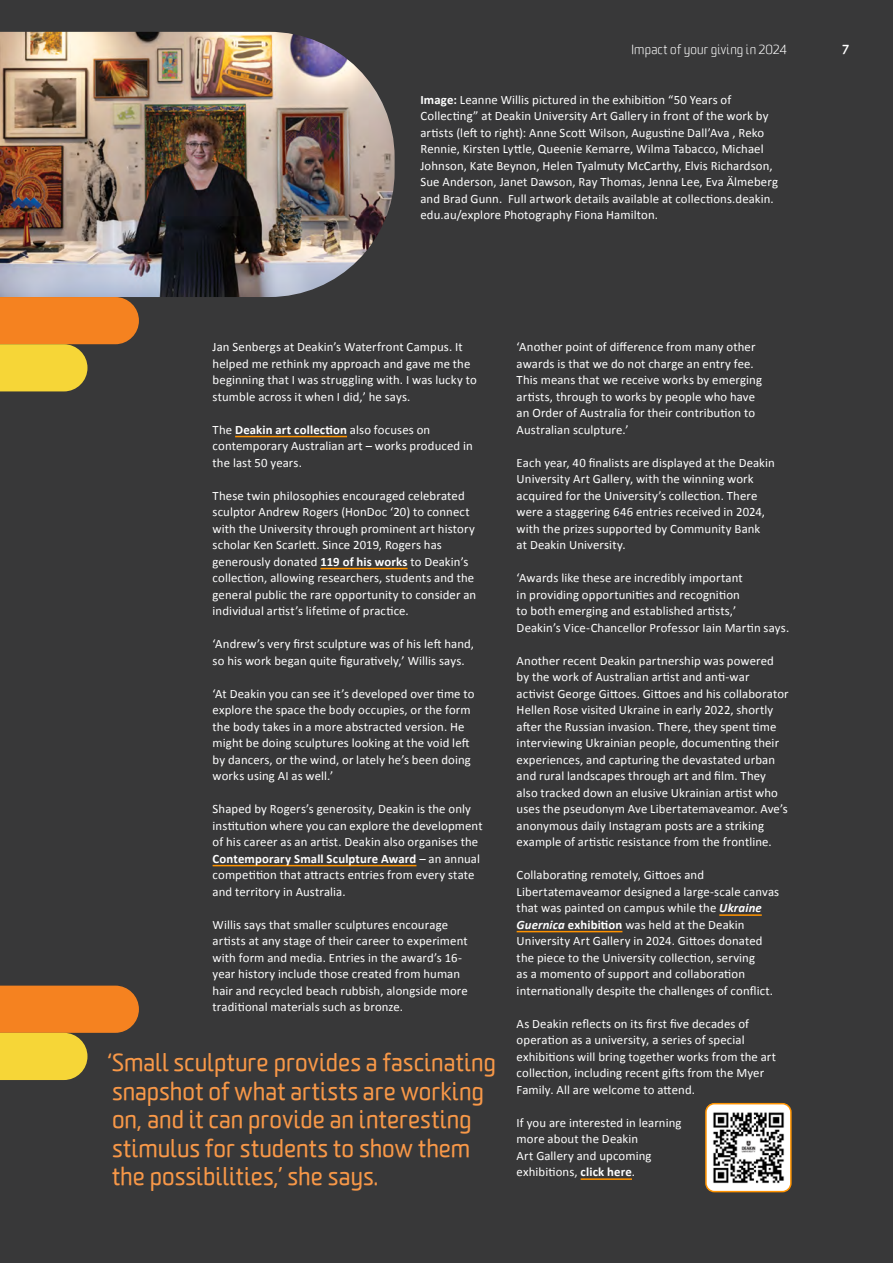
<style>
.page{position:relative;width:893px;height:1263px;background:#383839}
.page>*{position:absolute;margin:0;border:0;box-sizing:border-box;transform-origin:0 0}
.t1{font:24px/28.5px "Worldly";letter-spacing:.005em;color:#f89848}
.t2{font:12.75px/16.5px "Calibri";letter-spacing:.01em;color:#fff}
.t3{font:300 12.75px "Worldly";letter-spacing:.015em;color:#fff}
.t4{font:700 12.75px "Worldly";color:#fff}
.s1{font-weight:700}
.s2{font-weight:700;font-style:italic}
</style>
<div class="page">
<img style="left:0;top:32px;width:395px;height:265px">
<hr style="left:235px;top:436px;width:112px;height:1px;background:#ff9300">
<hr style="left:320px;top:568px;width:88px;height:1px;background:#ff9300">
<hr style="left:213px;top:865px;width:203px;height:1px;background:#ff9300">
<hr style="left:719px;top:914px;width:43px;height:2px;background:#ff9300">
<hr style="left:517px;top:931px;width:105px;height:1px;background:#ff9300">
<hr style="left:581px;top:1178px;width:51px;height:2px;background:#ff9300">
<img style="left:706px;top:1106px;width:85px;height:85px">
<div style="left:705px;top:1103px;width:87px;height:89px;border:2px solid #ff9300;border-radius:9px"></div>
<svg style="left:0;top:297px;width:139px;height:94px"></svg>
<svg style="left:0;top:986px;width:139px;height:94px"></svg>
<p class="t3" style="left:631px;top:42px;width:157px">Impact of your giving in 2024</p>
<p class="t4" style="left:842px;top:41px;width:8px">7</p>
<p class="t2" style="left:420px;top:91px;width:359px"><span class="s1">Image:</span> Leanne Willis pictured in the exhibition “50 Years of Collecting” at Deakin University Art Gallery in front of the work by artists (left to right): Anne Scott Wilson, Augustine Dall’Ava , Reko Rennie, Kirsten Lyttle, Queenie Kemarre, Wilma Tabacco, Michael Johnson, Kate Beynon, Helen Tyalmuty McCarthy, Elvis Richardson, Sue Anderson, Janet Dawson, Ray Thomas, Jenna Lee, Eva Älmeberg and Brad Gunn. Full artwork details available at collections.deakin. edu.au/explore Photography Fiona Hamilton.</p>
<p class="t2" style="left:213px;top:339px;width:266px">Jan Senbergs at Deakin’s Waterfront Campus. It helped me rethink my approach and gave me the beginning that I was struggling with. I was lucky to stumble across it when I did,’ he says.</p>
<p class="t2" style="left:213px;top:421px;width:262px">The <span class="s1">Deakin art collection</span> also focuses on contemporary Australian art – works produced in the last 50 years.</p>
<p class="t2" style="left:213px;top:487px;width:265px">These twin philosophies encouraged celebrated sculptor Andrew Rogers (HonDoc ‘20) to connect with the University through prominent art history scholar Ken Scarlett. Since 2019, Rogers has generously donated <span class="s1">119 of his works</span> to Deakin’s collection, allowing researchers, students and the general public the rare opportunity to consider an individual artist’s lifetime of practice.</p>
<p class="t2" style="left:213px;top:636px;width:263px">‘Andrew’s very first sculpture was of his left hand, so his work began quite figuratively,’ Willis says.</p>
<p class="t2" style="left:213px;top:685px;width:263px">‘At Deakin you can see it’s developed over time to explore the space the body occupies, or the form the body takes in a more abstracted version. He might be doing sculptures looking at the void left by dancers, or the wind, or lately he’s been doing works using AI as well.’</p>
<p class="t2" style="left:213px;top:801px;width:272px">Shaped by Rogers’s generosity, Deakin is the only institution where you can explore the development of his career as an artist. Deakin also organises the <span class="s1">Contemporary Small Sculpture Award</span> – an annual competition that attracts entries from every state and territory in Australia.</p>
<p class="t2" style="left:213px;top:916px;width:257px">Willis says that smaller sculptures encourage artists at any stage of their career to experiment with form and media. Entries in the award’s 16- year history include those created from human hair and recycled beach rubbish, alongside more traditional materials such as bronze.</p>
<h1 class="t1" style="left:106px;top:1049px;width:391px">‘Small sculpture provides a fascinating snapshot of what artists are working on, and it can provide an interesting stimulus for students to show them the possibilities,’ she says.</h1>
<p class="t2" style="left:517px;top:339px;width:247px">‘Another point of difference from many other awards is that we do not charge an entry fee.<br>This means that we receive works by emerging artists, through to works by people who have an Order of Australia for their contribution to Australian sculpture.’</p>
<p class="t2" style="left:517px;top:454px;width:260px">Each year, 40 finalists are displayed at the Deakin University Art Gallery, with the winning work acquired for the University’s collection. There were a staggering 646 entries received in 2024, with the prizes supported by Community Bank<br>at Deakin University.</p>
<p class="t2" style="left:517px;top:570px;width:274px">‘Awards like these are incredibly important<br>in providing opportunities and recognition<br>to both emerging and established artists,’<br>Deakin’s Vice-Chancellor Professor Iain Martin says.</p>
<p class="t2" style="left:517px;top:652px;width:273px">Another recent Deakin partnership was powered by the work of Australian artist and anti-war activist George Gittoes. Gittoes and his collaborator Hellen Rose visited Ukraine in early 2022, shortly after the Russian invasion. There, they spent time interviewing Ukrainian people, documenting their experiences, and capturing the devastated urban and rural landscapes through art and film. They also tracked down an elusive Ukrainian artist who uses the pseudonym Ave Libertatemaveamor. Ave’s anonymous daily Instagram posts are a striking example of artistic resistance from the frontline.</p>
<p class="t2" style="left:517px;top:867px;width:264px">Collaborating remotely, Gittoes and Libertatemaveamor designed a large-scale canvas that was painted on campus while the <span class="s2">Ukraine Guernica</span> <span class="s1">exhibition</span> was held at the Deakin University Art Gallery in 2024. Gittoes donated the piece to the University collection, serving<br>as a momento of support and collaboration internationally despite the challenges of conflict.</p>
<p class="t2" style="left:517px;top:1015px;width:261px">As Deakin reflects on its first five decades of operation as a university, a series of special exhibitions will bring together works from the art collection, including recent gifts from the Myer Family. All are welcome to attend.</p>
<p class="t2" style="left:517px;top:1114px;width:166px">If you are interested in learning more about the Deakin<br>Art Gallery and upcoming exhibitions, <span class="s1">click here</span>.</p>
</div>
